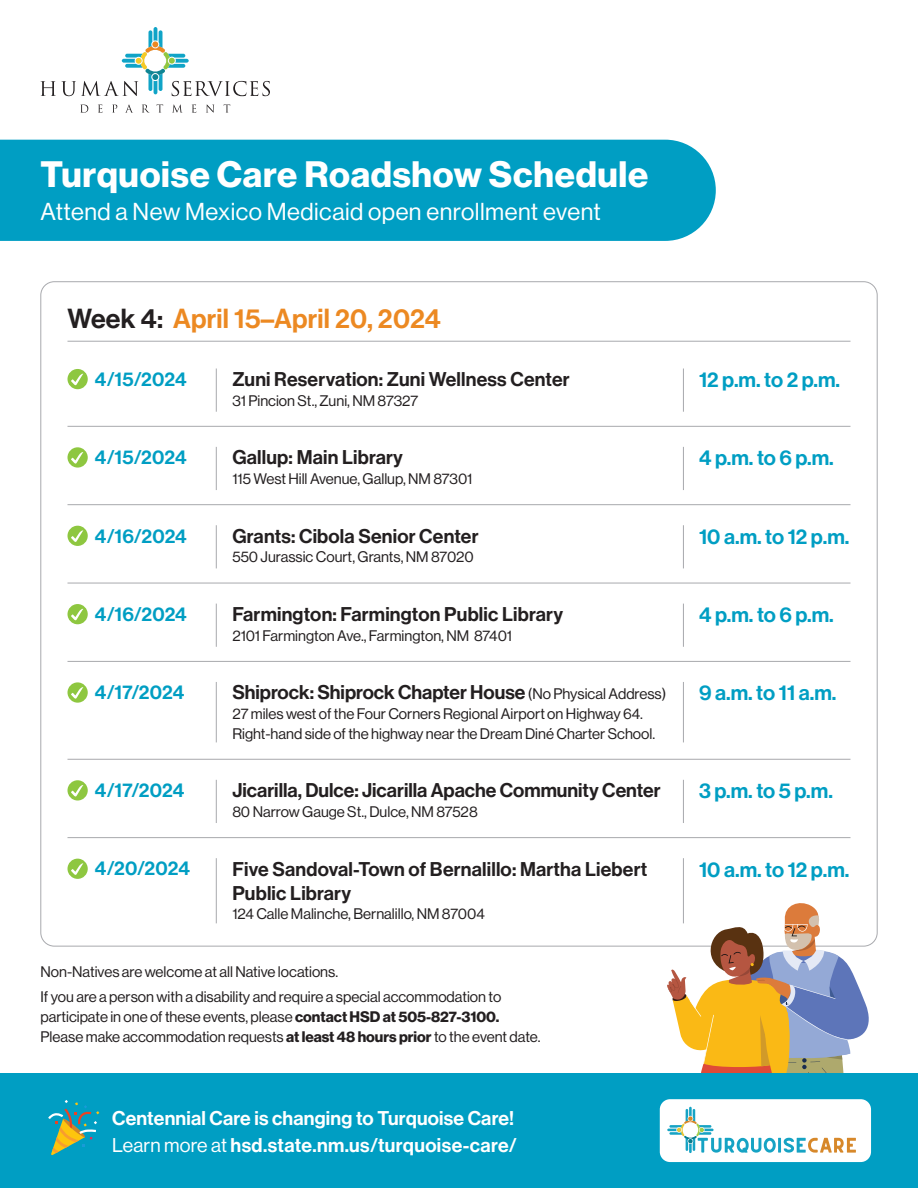
<style>
.page{position:relative;width:918px;height:1188px;background:#fff}
.page>*{position:absolute;margin:0;border:0;box-sizing:border-box;transform-origin:0 0}
.t1{font:36px "N Haas Grotesk DS Pro 75 Bd";letter-spacing:.02em;color:#fff}
.t2{font:27px "N Haas Grotesk DS Pro 65 Md";letter-spacing:.01em;color:#ec8922}
.t3{font:24px "N Haas Grotesk DS Pro 55 Rg";letter-spacing:.02em;color:#fff}
.t4{font:21px "N Haas Grotesk DS Pro 65 Md";letter-spacing:-.005em;color:#009ec3}
.t5{font:19.5px/24px "N Haas Grotesk DS Pro 65 Md";letter-spacing:.01em;color:#231f20}
.t6{font:19.5px/27px "N Haas Grotesk DS Pro 65 Md";letter-spacing:.01em;color:#fff}
.t7{font:19.5px "N Haas Grotesk DS Pro 65 Md";letter-spacing:.005em;color:#009ec3}
.t8{font:15px/19.5px "N Haas Grotesk DS Pro 55 Rg";color:#231f20}
.s1{color:#231f20}
.s2{font-family:"N Haas Grotesk DS Pro 55 Rg";font-size:15px}
.s3{font-family:"N Haas Grotesk DS Pro 75 Bd"}
.s4{font-family:"N Haas Grotesk DS Pro 55 Rg"}
</style>
<div class="page">
<div style="left:0;top:1073px;width:918px;height:115px;background:#009ec3"></div>
<svg style="left:48px;top:1100px;width:51px;height:55px"></svg>
<div style="left:660px;top:1099px;width:211px;height:63px;background:#fff;border-radius:10px"></div>
<svg style="left:667px;top:903px;width:207px;height:260px"></svg>
<hr style="left:68px;top:341px;width:782px;height:1px;background:#a8a9ad">
<hr style="left:68px;top:426px;width:782px;height:1px;background:#a8a9ad">
<hr style="left:68px;top:504px;width:782px;height:1px;background:#a8a9ad">
<hr style="left:68px;top:583px;width:782px;height:1px;background:#a8a9ad">
<hr style="left:68px;top:661px;width:782px;height:1px;background:#a8a9ad">
<hr style="left:68px;top:759px;width:782px;height:1px;background:#a8a9ad">
<hr style="left:68px;top:837px;width:782px;height:1px;background:#a8a9ad">
<div style="left:68px;top:369px;width:20px;height:20px;background:#8ec740;border-radius:50%"></div>
<svg style="left:71px;top:373px;width:12px;height:13px"></svg>
<div style="left:68px;top:447px;width:20px;height:21px;background:#8ec740;border-radius:50%"></div>
<svg style="left:71px;top:452px;width:12px;height:12px"></svg>
<div style="left:68px;top:526px;width:20px;height:20px;background:#8ec740;border-radius:50%"></div>
<svg style="left:71px;top:530px;width:12px;height:12px"></svg>
<div style="left:68px;top:604px;width:20px;height:20px;background:#8ec740;border-radius:50%"></div>
<svg style="left:71px;top:608px;width:12px;height:13px"></svg>
<div style="left:68px;top:682px;width:20px;height:21px;background:#8ec740;border-radius:50%"></div>
<svg style="left:71px;top:687px;width:12px;height:12px"></svg>
<div style="left:68px;top:780px;width:20px;height:21px;background:#8ec740;border-radius:50%"></div>
<svg style="left:71px;top:785px;width:12px;height:12px"></svg>
<div style="left:68px;top:859px;width:20px;height:20px;background:#8ec740;border-radius:50%"></div>
<svg style="left:71px;top:863px;width:12px;height:12px"></svg>
<hr style="left:216px;top:369px;width:1px;height:43px;background:#a8a9ad">
<hr style="left:216px;top:447px;width:1px;height:43px;background:#a8a9ad">
<hr style="left:216px;top:525px;width:1px;height:43px;background:#a8a9ad">
<hr style="left:216px;top:604px;width:1px;height:43px;background:#a8a9ad">
<hr style="left:216px;top:682px;width:1px;height:60px;background:#a8a9ad">
<hr style="left:216px;top:780px;width:1px;height:43px;background:#a8a9ad">
<hr style="left:216px;top:858px;width:1px;height:65px;background:#a8a9ad">
<hr style="left:683px;top:369px;width:1px;height:43px;background:#a8a9ad">
<hr style="left:683px;top:447px;width:1px;height:43px;background:#a8a9ad">
<hr style="left:683px;top:525px;width:1px;height:43px;background:#a8a9ad">
<hr style="left:683px;top:604px;width:1px;height:43px;background:#a8a9ad">
<hr style="left:683px;top:682px;width:1px;height:60px;background:#a8a9ad">
<hr style="left:683px;top:780px;width:1px;height:43px;background:#a8a9ad">
<hr style="left:683px;top:858px;width:1px;height:65px;background:#a8a9ad">
<svg style="left:80px;top:104px;width:8px;height:9px"></svg>
<svg style="left:98px;top:104px;width:5px;height:9px"></svg>
<svg style="left:112px;top:105px;width:5px;height:8px"></svg>
<svg style="left:125px;top:104px;width:8px;height:9px"></svg>
<svg style="left:142px;top:105px;width:8px;height:8px"></svg>
<svg style="left:156px;top:104px;width:7px;height:9px"></svg>
<svg style="left:172px;top:104px;width:11px;height:9px"></svg>
<svg style="left:192px;top:104px;width:4px;height:9px"></svg>
<svg style="left:206px;top:104px;width:8px;height:9px"></svg>
<svg style="left:224px;top:104px;width:6px;height:9px"></svg>
<svg style="left:40px;top:27px;width:230px;height:69px"></svg>
<div style="left:0;top:140px;width:716px;height:101px;background:#009ec3"></div>
<h1 class="t1" style="left:40px;top:153px;width:609px">Turquoise Care Roadshow Schedule</h1>
<h3 class="t3" style="left:40px;top:198px;width:562px">Attend a New Mexico Medicaid open enrollment event</h3>
<h2 class="t2" style="left:68px;top:303px;width:375px"><span class="s1">Week 4:</span> April 15–April 20, 2024</h2>
<h3 class="t7" style="left:95px;top:368px;width:93px">4/15/2024</h3>
<h3 class="t5" style="left:232px;top:367px;width:339px">Zuni Reservation: Zuni Wellness Center</h3>
<p class="t8" style="left:232px;top:391px;width:187px">31 Pincion St., Zuni, NM 87327</p>
<h3 class="t7" style="left:95px;top:446px;width:93px">4/15/2024</h3>
<h3 class="t5" style="left:232px;top:446px;width:172px">Gallup: Main Library</h3>
<p class="t8" style="left:232px;top:469px;width:242px">115 West Hill Avenue, Gallup, NM 87301</p>
<h3 class="t7" style="left:95px;top:524px;width:94px">4/16/2024</h3>
<h3 class="t5" style="left:232px;top:524px;width:248px">Grants: Cibola Senior Center</h3>
<p class="t8" style="left:232px;top:548px;width:243px">550 Jurassic Court, Grants, NM 87020</p>
<h3 class="t7" style="left:95px;top:603px;width:94px">4/16/2024</h3>
<h3 class="t5" style="left:232px;top:602px;width:332px">Farmington: Farmington Public Library</h3>
<p class="t8" style="left:232px;top:626px;width:281px">2101 Farmington Ave., Farmington, NM 87401</p>
<h3 class="t7" style="left:95px;top:681px;width:91px">4/17/2024</h3>
<h3 class="t5" style="left:232px;top:681px;width:435px">Shiprock: Shiprock Chapter House <span class="s2">(No Physical Address)</span></h3>
<p class="t8" style="left:232px;top:704px;width:424px">27 miles west of the Four Corners Regional Airport on Highway 64.<br>Right-hand side of the highway near the Dream Diné Charter School.</p>
<h3 class="t7" style="left:95px;top:779px;width:91px">4/17/2024</h3>
<h3 class="t5" style="left:232px;top:779px;width:430px">Jicarilla, Dulce: Jicarilla Apache Community Center</h3>
<p class="t8" style="left:232px;top:802px;width:247px">80 Narrow Gauge St., Dulce, NM 87528</p>
<h3 class="t7" style="left:95px;top:857px;width:97px">4/20/2024</h3>
<h3 class="t5" style="left:232px;top:857px;width:416px">Five Sandoval-Town of Bernalillo: Martha Liebert<br>Public Library</h3>
<p class="t8" style="left:232px;top:905px;width:254px">124 Calle Malinche, Bernalillo, NM 87004</p>
<p class="t8" style="left:40px;top:960px;width:462px;line-height:24.3px">Non-Natives are welcome at all Native locations.<br>If you are a person with a disability and require a special accommodation to</p>
<p class="t8" style="left:40px;top:1007px;width:501px;line-height:20.2px">participate in one of these events, please <span class="s3">contact HSD at 505-827-3100.<br></span>Please make accommodation requests <span class="s3">at least 48 hours prior</span> to the event date.</p>
<h3 class="t6" style="left:112px;top:1105px;width:406px">Centennial Care is changing to Turquoise Care!<br><span class="s4">Learn more at</span> hsd.state.nm.us/turquoise-care/</h3>
<h3 class="t4" style="left:699px;top:367px;width:143px">12 p.m. to 2 p.m.</h3>
<h3 class="t4" style="left:699px;top:446px;width:136px">4 p.m. to 6 p.m.</h3>
<h3 class="t4" style="left:699px;top:524px;width:152px">10 a.m. to 12 p.m.</h3>
<h3 class="t4" style="left:699px;top:603px;width:136px">4 p.m. to 6 p.m.</h3>
<h3 class="t4" style="left:699px;top:681px;width:139px">9 a.m. to 11 a.m.</h3>
<h3 class="t4" style="left:699px;top:779px;width:135px">3 p.m. to 5 p.m.</h3>
<h3 class="t4" style="left:699px;top:857px;width:152px">10 a.m. to 12 p.m.</h3>
</div>
